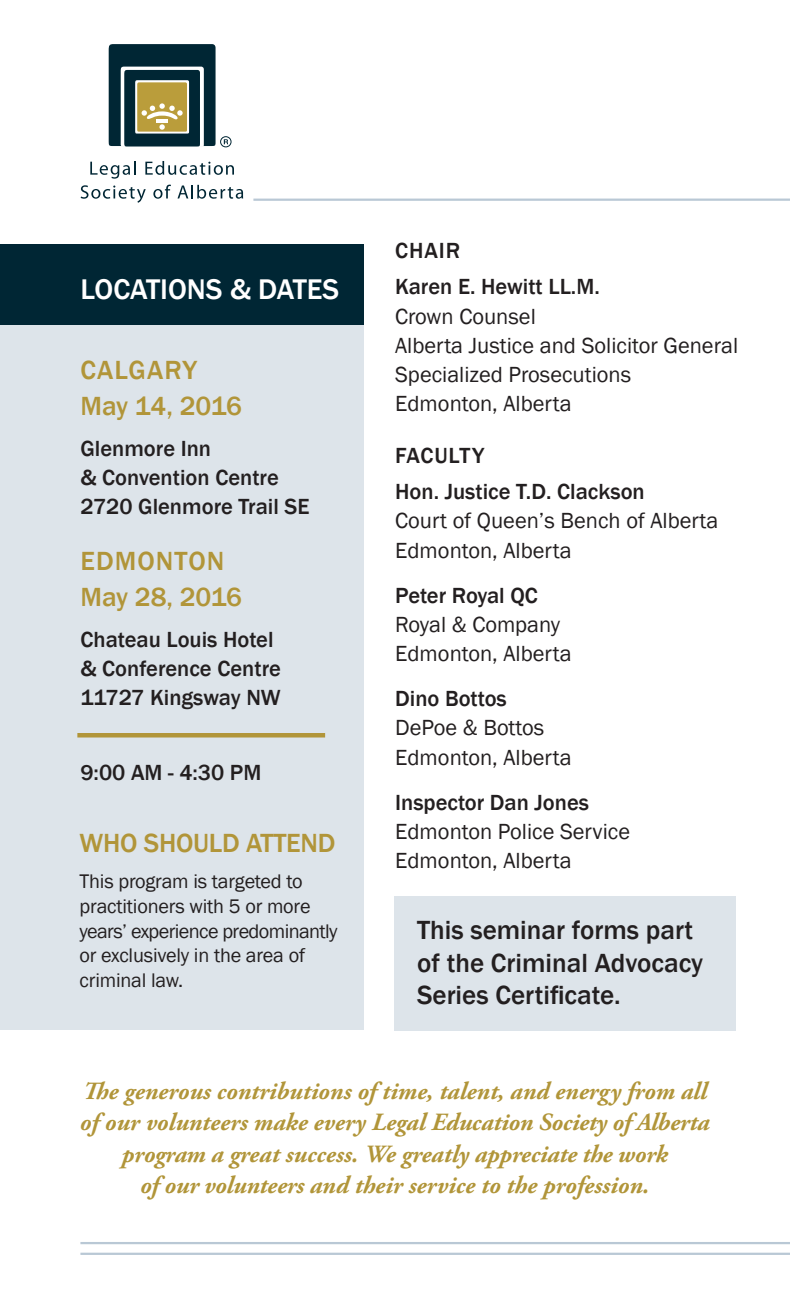
<style>
.page{position:relative;width:790px;height:1296px;background:#fff}
.page>*{position:absolute;margin:0;border:0;box-sizing:border-box;transform-origin:0 0}
.t1{font:500 29.25px "Franklin Gothic";color:#fff}
.t2{font:500 27px/32.4px "Franklin Gothic";color:#231f20}
.t3{font:500 27px/36px "Franklin Gothic";letter-spacing:-.005em;color:#b19539}
.t4{font:500 27px/36px "Franklin Gothic";letter-spacing:.025em;color:#b19539}
.t5{font:italic 700 24.75px/31.5px "Adobe Garamond Pro";color:#b19539;text-align:center}
.t6{font:22.5px/29.2px "Franklin Gothic";color:#231f20}
.t7{font:500 22.5px/29.2px "Franklin Gothic";color:#231f20}
.t8{font:20.25px/24.8px "Franklin Gothic";letter-spacing:-.01em;color:#231f20}
</style>
<div class="page">
<svg style="left:90px;top:161px;width:46px;height:18px"></svg>
<svg style="left:145px;top:161px;width:89px;height:14px"></svg>
<svg style="left:81px;top:185px;width:65px;height:18px"></svg>
<svg style="left:153px;top:185px;width:18px;height:14px"></svg>
<svg style="left:177px;top:185px;width:66px;height:14px"></svg>
<svg style="left:109px;top:44px;width:106px;height:103px;background:#4b5e54"></svg>
<div style="left:220px;top:136px;width:11px;height:11px;border:1px solid #002634;border-radius:50%"></div>
<svg style="left:224px;top:139px;width:4px;height:5px"></svg>
<hr style="left:80px;top:1253px;width:710px;height:2px;background:#b9c8d5">
<hr style="left:80px;top:1242px;width:710px;height:2px;background:#b9c8d5">
<div style="left:0;top:324px;width:363px;height:706px;background:#dde4ea"></div>
<div style="left:0;top:244px;width:363px;height:81px;background:#002634"></div>
<div style="left:77px;top:733px;width:248px;height:5px;background:#b19539"></div>
<svg style="left:253px;top:198px;width:537px;height:3px;background:#cad5df"></svg>
<div style="left:394px;top:896px;width:342px;height:134px;background:#dde4ea"></div>
<h1 class="t1" style="left:80px;top:271px;width:260px">LOCATIONS &amp; DATES</h1>
<p class="t3" style="left:80px;top:353px;width:163px">CALGARY<br>May 14, 2016</p>
<p class="t7" style="left:80px;top:434px;width:231px">Glenmore Inn<br>&amp; Convention Centre<br>2720 Glenmore Trail SE</p>
<p class="t4" style="left:80px;top:544px;width:163px">EDMONTON<br>May 28, 2016</p>
<p class="t7" style="left:80px;top:625px;width:202px">Chateau Louis Hotel &amp; Conference Centre<br>11727 Kingsway NW</p>
<p class="t7" style="left:80px;top:758px;width:182px">9:00 AM - 4:30 PM</p>
<p class="t3" style="left:80px;top:825px;width:257px">WHO SHOULD ATTEND</p>
<p class="t8" style="left:80px;top:870px;width:260px">This program is targeted to practitioners with 5 or more years’ experience predominantly or exclusively in the area of criminal law.</p>
<p class="t7" style="left:395px;top:233px;width:206px;line-height:36px">CHAIR<br>Karen E. Hewitt LL.M.</p>
<p class="t6" style="left:395px;top:302px;width:344px">Crown Counsel<br>Alberta Justice and Solicitor General<br>Specialized Prosecutions<br>Edmonton, Alberta</p>
<p class="t7" style="left:395px;top:438px;width:251px;line-height:36px">FACULTY<br>Hon. Justice T.D. Clackson</p>
<p class="t6" style="left:395px;top:507px;width:325px">Court of Queen’s Bench of Alberta<br>Edmonton, Alberta</p>
<p class="t7" style="left:395px;top:581px;width:144px">Peter Royal QC</p>
<p class="t6" style="left:395px;top:610px;width:178px">Royal &amp; Company<br>Edmonton, Alberta</p>
<p class="t7" style="left:395px;top:684px;width:113px">Dino Bottos</p>
<p class="t6" style="left:395px;top:714px;width:178px">DePoe &amp; Bottos<br>Edmonton, Alberta</p>
<p class="t7" style="left:395px;top:788px;width:195px">Inspector Dan Jones</p>
<p class="t6" style="left:395px;top:817px;width:236px">Edmonton Police Service<br>Edmonton, Alberta</p>
<p class="t2" style="left:417px;top:915px;width:288px">This seminar forms part of the Criminal Advocacy<br>Series Certificate.</p>
<p class="t5" style="left:80px;top:1076px;width:631px">The generous contributions of time, talent, and energy from all of our volunteers make every Legal Education Society of Alberta program a great success. We greatly appreciate the work<br>of our volunteers and their service to the profession.</p>
</div>
